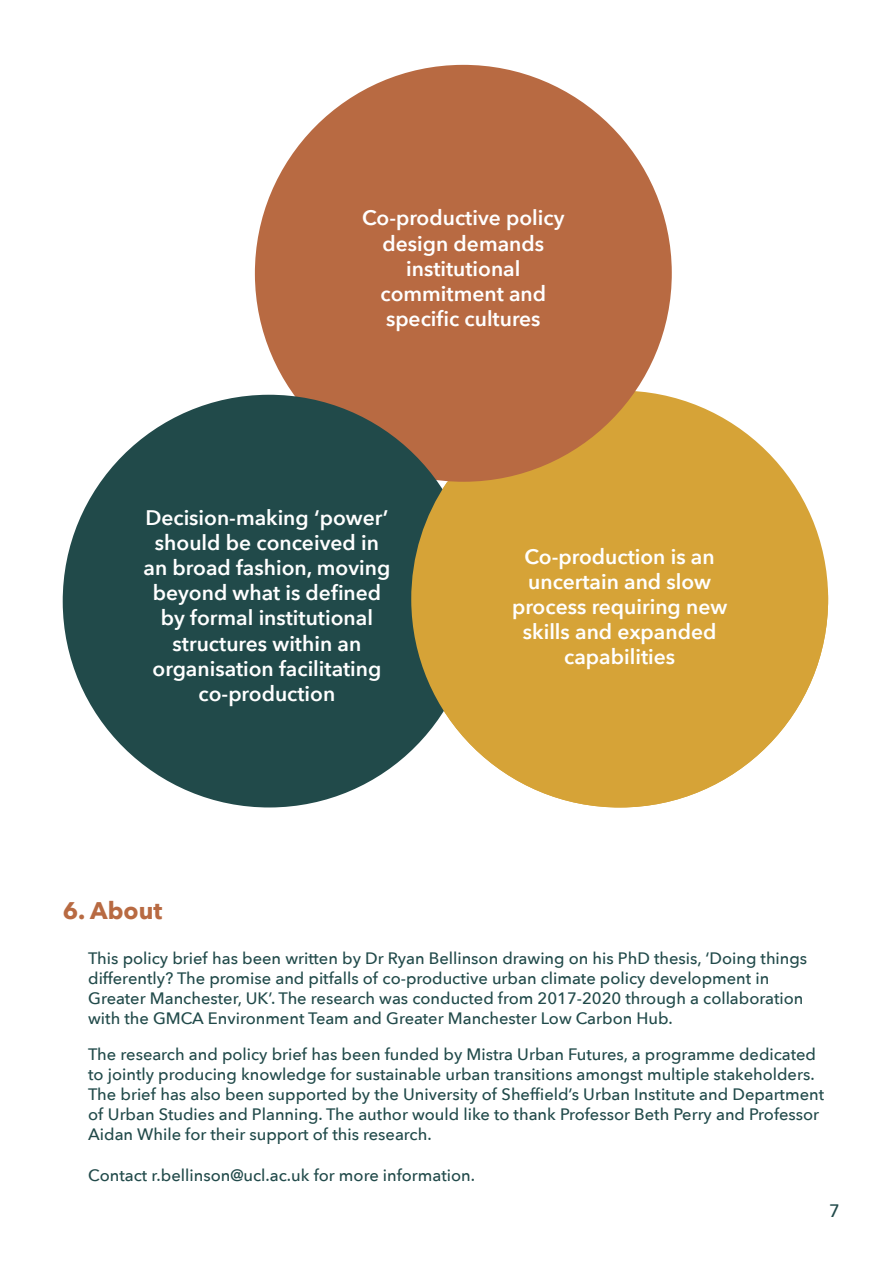
<style>
.page{position:relative;width:893px;height:1263px;background:#fff}
.page>*{position:absolute;margin:0;border:0;box-sizing:border-box;transform-origin:0 0}
.t1{font:700 24px "Avenir Next";color:#b86a42}
.t2{font:600 21px/25.2px "Avenir Next";color:#fff;text-align:center}
.t3{font:500 18px "Avenir Next";color:#214a4a}
.t4{font:500 16.5px/19.8px "Avenir Next";color:#214a4a}
</style>
<div class="page">
<svg style="left:672px;top:397px;width:120px;height:85px;fill:#d6a337"></svg>
<svg style="left:254px;top:64px;width:418px;height:418px;fill:#b86a42"></svg>
<svg style="left:62px;top:394px;width:414px;height:414px;background:#486563"></svg>
<svg style="left:411px;top:482px;width:418px;height:326px;background:#d6ad52"></svg>
<p class="t2" style="left:362px;top:205px;width:204px">Co-productive policy design demands institutional commitment and specific cultures</p>
<p class="t2" style="left:144px;top:504px;width:248px">Decision-making ‘power’ should be conceived in an broad fashion, moving beyond what is defined by formal institutional structures within an organisation facilitating co-production</p>
<p class="t2" style="left:512px;top:543px;width:217px">Co-production is an uncertain and slow process requiring new skills and expanded capabilities</p>
<h1 class="t1" style="left:63px;top:890px;width:101px">6. About</h1>
<p class="t4" style="left:88px;top:948px;width:720px">This policy brief has been written by Dr Ryan Bellinson drawing on his PhD thesis, ‘Doing things differently? The promise and pitfalls of co-productive urban climate policy development in Greater Manchester, UK’. The research was conducted from 2017-2020 through a collaboration with the GMCA Environment Team and Greater Manchester Low Carbon Hub.</p>
<p class="t4" style="left:88px;top:1044px;width:737px">The research and policy brief has been funded by Mistra Urban Futures, a programme dedicated to jointly producing knowledge for sustainable urban transitions amongst multiple stakeholders.<br>The brief has also been supported by the University of Sheffield’s Urban Institute and Department of Urban Studies and Planning. The author would like to thank Professor Beth Perry and Professor Aidan While for their support of this research.</p>
<p class="t4" style="left:88px;top:1164px;width:388px">Contact r.bellinson@ucl.ac.uk for more information.</p>
<p class="t3" style="left:829px;top:1195px;width:12px">7</p>
</div>
